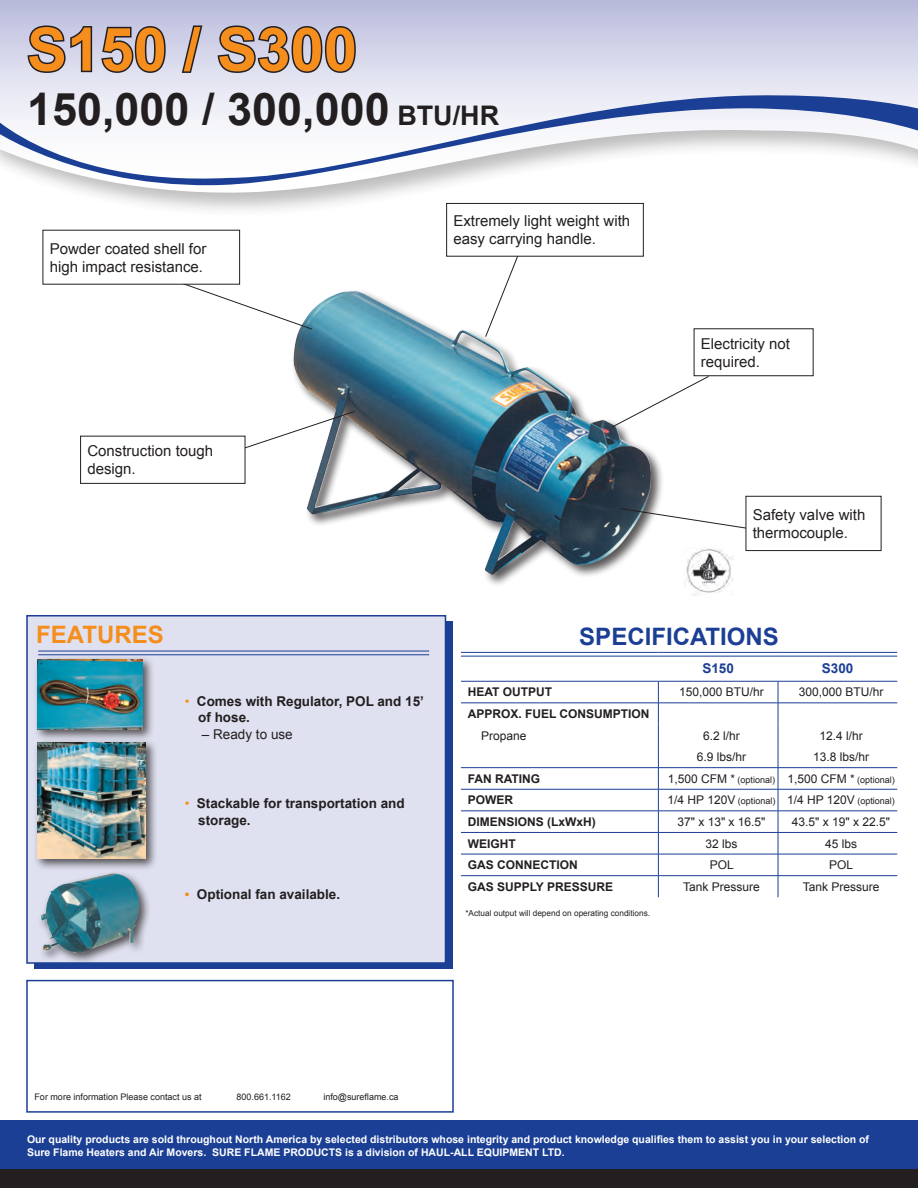
<style>
.page{position:relative;width:918px;height:1188px;background:#fff}
.page>*{position:absolute;margin:0;border:0;box-sizing:border-box;transform-origin:0 0}
.t1{font:700 60px "Arial";color:#f68e1e}
.t2{font:700 45px "Arial";color:#231f20}
.t3{font:700 24px "Arial";color:#1b3f94}
.t4{font:700 24px "Arial";color:#f68e1e}
.t5{font:15px/18px "Arial";color:#231f20}
.t6{font:700 13.5px/16.2px "Arial";color:#231f20}
.t7{font:13.5px "Arial";color:#231f20}
.t8{font:700 13.5px "Arial";color:#1b3f94}
.t9{font:12px "Arial";color:#231f20}
.t10{font:700 12px "Arial";color:#231f20}
.t11{font:700 10.5px/12.6px "Arial";color:#fff}
.t12{font:9px "Arial";color:#231f20}
.t13{font:8.25px "Arial";color:#231f20}
.s1{font-size:27px}
.s2{font-weight:400;color:#f68e1e}
.s3{color:#f68e1e}
.s4{font-size:12px}
</style>
<div class="page">
<div style="left:290px;top:288px;width:374px;height:299px;background:#231f20;opacity:.75"></div>
<img style="left:293px;top:291px;width:359px;height:284px">
<div style="left:34px;top:621px;width:419px;height:348px;background:#1b3f94"></div>
<div style="left:27px;top:615px;width:419px;height:348px;background:#dfe1f0"></div>
<div style="left:0;top:1167px;width:918px;height:21px;background:#231f20"></div>
<div style="left:0;top:0;width:918px;height:218px;background:#231f20;opacity:.3"></div>
<svg style="left:0;top:0;width:918px;height:196px"></svg>
<svg style="left:0;top:94px;width:918px;height:93px;fill:#f5f5f9"></svg>
<svg style="left:26px;top:24px;width:68px;height:50px"></svg>
<svg style="left:100px;top:25px;width:67px;height:49px"></svg>
<svg style="left:180px;top:24px;width:24px;height:51px"></svg>
<svg style="left:216px;top:24px;width:141px;height:50px"></svg>
<svg style="left:619px;top:508px;width:127px;height:21px"></svg>
<div style="left:0;top:1120px;width:918px;height:49px;background:#1b3f94"></div>
<div style="left:26px;top:980px;width:428px;height:133px;border:2px solid #1b3f94"></div>
<svg style="left:209px;top:411px;width:147px;height:49px"></svg>
<svg style="left:185px;top:283px;width:128px;height:47px"></svg>
<hr style="left:38px;top:651px;width:391px;height:1px;background:#1b3f94">
<hr style="left:38px;top:654px;width:391px;height:1px;background:#1b3f94">
<div style="left:26px;top:615px;width:420px;height:349px;border:2px solid #1b3f94"></div>
<svg style="left:611px;top:375px;width:99px;height:53px"></svg>
<svg style="left:485px;top:257px;width:34px;height:81px"></svg>
<img style="left:684px;top:547px;width:49px;height:48px">
<div style="left:81px;top:436px;width:164px;height:47px;background:#fff"></div>
<div style="left:80px;top:436px;width:165px;height:48px;border:1px solid #231f20"></div>
<div style="left:746px;top:496px;width:135px;height:55px;border:1px solid #231f20"></div>
<div style="left:447px;top:203px;width:196px;height:53px;background:#fff"></div>
<div style="left:446px;top:203px;width:198px;height:54px;border:1px solid #231f20"></div>
<div style="left:694px;top:328px;width:120px;height:48px;border:1px solid #231f20"></div>
<div style="left:33px;top:655px;width:121px;height:86px;background:#231f20;opacity:.75"></div>
<img style="left:38px;top:660px;width:104px;height:69px">
<div style="left:33px;top:738px;width:125px;height:133px;background:#231f20;opacity:.75"></div>
<img style="left:38px;top:742px;width:108px;height:117px">
<div style="left:37px;top:869px;width:114px;height:95px;background:#231f20;opacity:.75"></div>
<img style="left:41px;top:873px;width:104px;height:80px">
<svg style="left:461px;top:655px;width:197px;height:1px"></svg>
<svg style="left:658px;top:655px;width:120px;height:1px"></svg>
<svg style="left:778px;top:655px;width:119px;height:1px"></svg>
<hr style="left:461px;top:652px;width:197px;height:1px;background:#1b3f94">
<hr style="left:461px;top:656px;width:197px;height:1px;background:#1b3f94">
<hr style="left:658px;top:652px;width:120px;height:1px;background:#1b3f94">
<hr style="left:658px;top:656px;width:120px;height:1px;background:#1b3f94">
<hr style="left:778px;top:652px;width:119px;height:1px;background:#1b3f94">
<hr style="left:778px;top:656px;width:119px;height:1px;background:#1b3f94">
<svg style="left:658px;top:682px;width:1px;height:215px"></svg>
<svg style="left:778px;top:682px;width:1px;height:215px"></svg>
<hr style="left:461px;top:681px;width:197px;height:1px;background:#1b3f94">
<hr style="left:658px;top:681px;width:120px;height:1px;background:#1b3f94">
<hr style="left:778px;top:681px;width:119px;height:1px;background:#1b3f94">
<hr style="left:461px;top:703px;width:197px;height:1px;background:#1b3f94">
<hr style="left:658px;top:703px;width:120px;height:1px;background:#1b3f94">
<hr style="left:778px;top:703px;width:119px;height:1px;background:#1b3f94">
<hr style="left:461px;top:767px;width:197px;height:1px;background:#1b3f94">
<hr style="left:658px;top:767px;width:120px;height:1px;background:#1b3f94">
<hr style="left:778px;top:767px;width:119px;height:1px;background:#1b3f94">
<hr style="left:461px;top:789px;width:197px;height:1px;background:#1b3f94">
<hr style="left:658px;top:789px;width:120px;height:1px;background:#1b3f94">
<hr style="left:778px;top:789px;width:119px;height:1px;background:#1b3f94">
<hr style="left:461px;top:811px;width:197px;height:1px;background:#1b3f94">
<hr style="left:658px;top:811px;width:120px;height:1px;background:#1b3f94">
<hr style="left:778px;top:811px;width:119px;height:1px;background:#1b3f94">
<hr style="left:461px;top:832px;width:197px;height:1px;background:#1b3f94">
<hr style="left:658px;top:832px;width:120px;height:1px;background:#1b3f94">
<hr style="left:778px;top:832px;width:119px;height:1px;background:#1b3f94">
<hr style="left:461px;top:854px;width:197px;height:1px;background:#1b3f94">
<hr style="left:658px;top:854px;width:120px;height:1px;background:#1b3f94">
<hr style="left:778px;top:854px;width:119px;height:1px;background:#1b3f94">
<hr style="left:461px;top:875px;width:197px;height:1px;background:#1b3f94">
<hr style="left:658px;top:875px;width:120px;height:1px;background:#1b3f94">
<hr style="left:778px;top:875px;width:119px;height:1px;background:#1b3f94">
<h1 class="t1" style="left:27px;top:10px;width:332px">S150 / S300</h1>
<h2 class="t2" style="left:27px;top:79px;width:474px">150,000 / 300,000 <span class="s1">BTU/HR</span></h2>
<h3 class="t5" style="left:50px;top:240px;width:158px">Powder coated shell for high impact resistance.</h3>
<h3 class="t5" style="left:87px;top:442px;width:127px">Construction tough design.</h3>
<h3 class="t5" style="left:453px;top:212px;width:178px">Extremely light weight with easy carrying handle.</h3>
<h3 class="t5" style="left:701px;top:335px;width:91px">Electricity not required.</h3>
<h3 class="t5" style="left:753px;top:506px;width:114px">Safety valve with thermocouple.</h3>
<h3 class="t4" style="left:36px;top:619px;width:129px">FEATURES</h3>
<p class="t6" style="left:198px;top:694px;width:227px;text-indent:-14px"><span class="s2">•</span> Comes with Regulator, POL and 15’ of hose.</p>
<p class="t7" style="left:202px;top:725px;width:92px">– Ready to use</p>
<p class="t6" style="left:198px;top:796px;width:208px;text-indent:-14px"><span class="s2">•</span> Stackable for transportation and storage.</p>
<p class="t6" style="left:185px;top:887px;width:157px"><span class="s3">•</span> Optional fan available.</p>
<p class="t3" style="left:579px;top:620px;width:201px">SPECIFICATIONS</p>
<p class="t8" style="left:702px;top:659px;width:33px">S150</p>
<p class="t8" style="left:822px;top:659px;width:33px">S300</p>
<p class="t10" style="left:468px;top:684px;width:86px">HEAT OUTPUT</p>
<p class="t9" style="left:679px;top:684px;width:86px">150,000 BTU/hr</p>
<p class="t9" style="left:799px;top:684px;width:86px">300,000 BTU/hr</p>
<p class="t10" style="left:468px;top:706px;width:183px">APPROX. FUEL CONSUMPTION</p>
<p class="t9" style="left:481px;top:728px;width:47px">Propane</p>
<p class="t9" style="left:703px;top:728px;width:38px">6.2 l/hr</p>
<p class="t9" style="left:819px;top:728px;width:45px">12.4 l/hr</p>
<p class="t9" style="left:697px;top:749px;width:51px">6.9 lbs/hr</p>
<p class="t9" style="left:813px;top:749px;width:58px">13.8 lbs/hr</p>
<p class="t10" style="left:468px;top:771px;width:74px">FAN RATING</p>
<p class="t12" style="left:668px;top:774px;width:109px"><span class="s4">1,500 CFM *</span> (optional)</p>
<p class="t12" style="left:787px;top:774px;width:109px"><span class="s4">1,500 CFM *</span> (optional)</p>
<p class="t10" style="left:468px;top:792px;width:47px">POWER</p>
<p class="t12" style="left:668px;top:795px;width:109px"><span class="s4">1/4 HP 120V</span> (optional)</p>
<p class="t12" style="left:787px;top:795px;width:109px"><span class="s4">1/4 HP 120V</span> (optional)</p>
<p class="t10" style="left:468px;top:814px;width:130px">DIMENSIONS (LxWxH)</p>
<p class="t9" style="left:677px;top:814px;width:90px">37" x 13" x 16.5"</p>
<p class="t9" style="left:792px;top:814px;width:100px">43.5" x 19" x 22.5"</p>
<p class="t10" style="left:468px;top:836px;width:49px">WEIGHT</p>
<p class="t9" style="left:705px;top:836px;width:34px">32 lbs</p>
<p class="t9" style="left:825px;top:836px;width:34px">45 lbs</p>
<p class="t10" style="left:468px;top:857px;width:112px">GAS CONNECTION</p>
<p class="t9" style="left:710px;top:857px;width:26px">POL</p>
<p class="t9" style="left:829px;top:857px;width:26px">POL</p>
<p class="t10" style="left:468px;top:879px;width:147px">GAS SUPPLY PRESSURE</p>
<p class="t9" style="left:683px;top:879px;width:78px">Tank Pressure</p>
<p class="t9" style="left:803px;top:879px;width:78px">Tank Pressure</p>
<p class="t13" style="left:465px;top:907px;width:186px">*Actual output will depend on operating conditions.</p>
<p class="t12" style="left:34px;top:1091px;width:169px">For more information Please contact us at</p>
<p class="t12" style="left:237px;top:1091px;width:56px">800.661.1162</p>
<p class="t12" style="left:323px;top:1091px;width:77px">info@sureflame.ca</p>
<p class="t11" style="left:27px;top:1133px;width:844px">Our quality products are sold throughout North America by selected distributors whose integrity and product knowledge qualifies them to assist you in your selection of<br>Sure Flame Heaters and Air Movers. SURE FLAME PRODUCTS is a division of HAUL-ALL EQUIPMENT LTD.</p>
</div>
